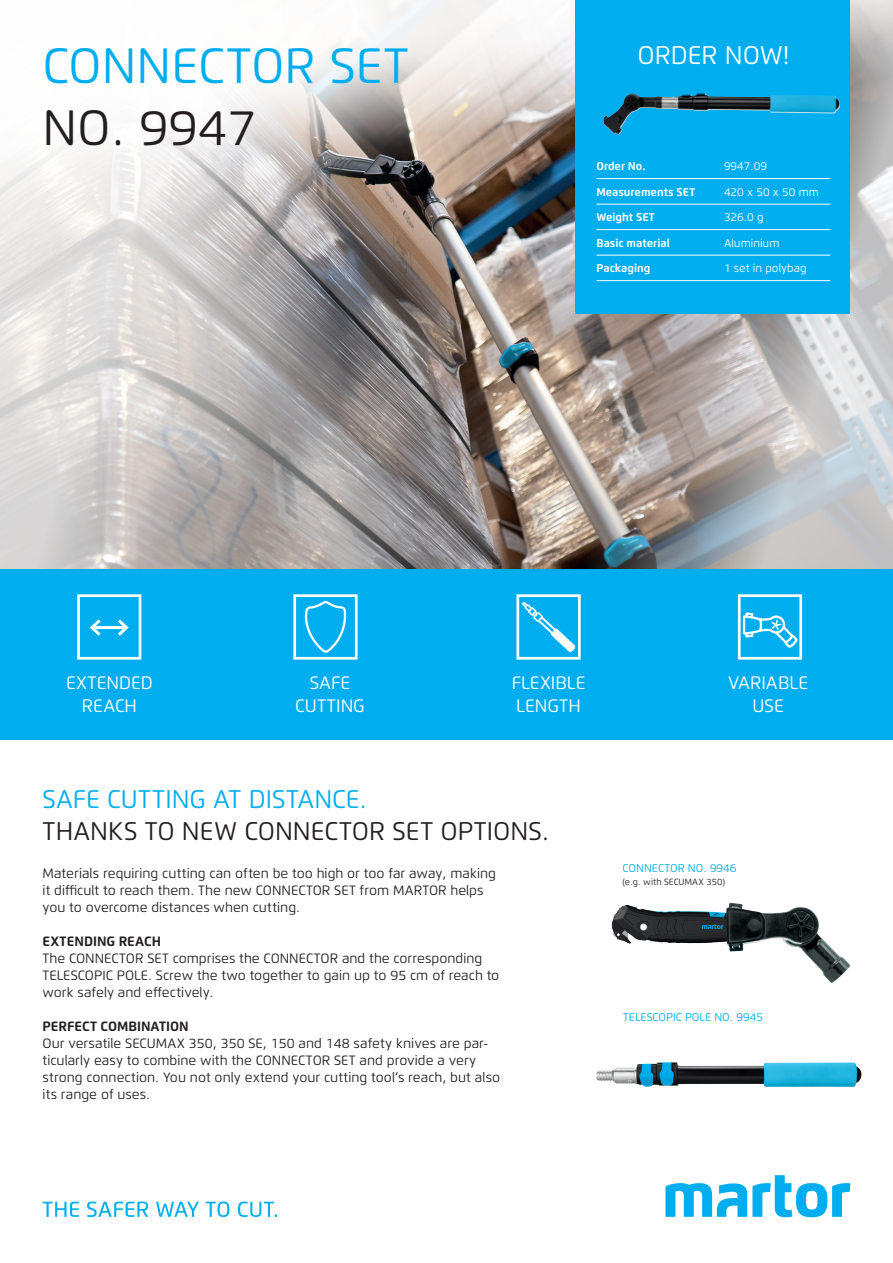
<style>
.page{position:relative;width:893px;height:1263px;background:#fff}
.page>*{position:absolute;margin:0;border:0;box-sizing:border-box;transform-origin:0 0}
.t1{font:49.5px "Flexo";color:#00aeef}
.t2{font:49.5px "Flexo";color:#231f20}
.t3{font:25.5px "Flexo";color:#231f20}
.t4{font:25.5px "Flexo";color:#00aeef}
.t5{font:25.5px "Flexo";color:#fff}
.t6{font:18px/23.4px "Flexo";color:#fff;text-align:center}
.t7{font:13.5px/17px "Flexo";color:#231f20}
.t8{font:700 13.5px "Flexo";color:#231f20}
.t9{font:700 11.25px "Flexo";color:#fff}
.t10{font:11.25px "Flexo";color:#fff}
.t11{font:11.25px "Flexo";color:#00aeef}
.t12{font:9px "Flexo";color:#231f20}
</style>
<div class="page">
<img style="left:438px;top:351px;width:129px;height:219px">
<svg style="left:0;top:351px;width:438px;height:219px;background:#b4b1b0"></svg>
<svg style="left:567px;top:351px;width:326px;height:219px;background:#b0aead"></svg>
<div style="left:0;top:570px;width:893px;height:170px;background:#00aeef"></div>
<svg style="left:77px;top:594px;width:65px;height:66px"></svg>
<svg style="left:293px;top:594px;width:65px;height:66px"></svg>
<svg style="left:0;top:0;width:893px;height:351px"></svg>
<svg style="left:737px;top:594px;width:66px;height:66px"></svg>
<img style="left:611px;top:903px;width:240px;height:80px">
<div style="left:575px;top:0;width:275px;height:313px;background:#00aeef"></div>
<hr style="left:724px;top:280px;width:106px;height:1px;background:#fff">
<hr style="left:596px;top:280px;width:128px;height:1px;background:#fff">
<hr style="left:724px;top:229px;width:106px;height:1px;background:#fff">
<hr style="left:596px;top:229px;width:128px;height:1px;background:#fff">
<hr style="left:724px;top:204px;width:106px;height:1px;background:#fff">
<hr style="left:596px;top:204px;width:128px;height:1px;background:#fff">
<hr style="left:724px;top:178px;width:106px;height:1px;background:#fff">
<hr style="left:596px;top:178px;width:128px;height:1px;background:#fff">
<hr style="left:596px;top:255px;width:128px;height:1px;background:#fff">
<hr style="left:724px;top:255px;width:106px;height:1px;background:#fff">
<svg style="left:665px;top:1175px;width:185px;height:42px"></svg>
<svg style="left:43px;top:1202px;width:36px;height:15px"></svg>
<svg style="left:87px;top:1201px;width:61px;height:16px"></svg>
<svg style="left:156px;top:1201px;width:43px;height:16px"></svg>
<svg style="left:206px;top:1201px;width:23px;height:16px"></svg>
<svg style="left:238px;top:1201px;width:39px;height:16px"></svg>
<svg style="left:516px;top:594px;width:65px;height:66px"></svg>
<img style="left:596px;top:1062px;width:266px;height:25px">
<img style="left:604px;top:92px;width:234px;height:43px">
<h1 class="t1" style="left:43px;top:36px;width:368px">CONNECTOR SET</h1>
<h1 class="t2" style="left:43px;top:97px;width:216px">NO. 9947</h1>
<h2 class="t5" style="left:637px;top:39px;width:153px">ORDER NOW!</h2>
<p class="t9" style="left:596px;top:159px;width:51px">Order No.</p>
<p class="t10" style="left:724px;top:159px;width:45px">9947.09</p>
<p class="t9" style="left:596px;top:185px;width:100px">Measurements SET</p>
<p class="t10" style="left:724px;top:185px;width:97px">420 x 50 x 50 mm</p>
<p class="t9" style="left:596px;top:210px;width:60px">Weight SET</p>
<p class="t10" style="left:724px;top:210px;width:41px">326.0 g</p>
<p class="t9" style="left:596px;top:236px;width:75px">Basic material</p>
<p class="t10" style="left:724px;top:236px;width:57px">Aluminium</p>
<p class="t9" style="left:596px;top:261px;width:56px">Packaging</p>
<p class="t10" style="left:724px;top:261px;width:84px">1 set in polybag</p>
<h3 class="t6" style="left:66px;top:671px;width:89px">EXTENDED<br>REACH</h3>
<h3 class="t6" style="left:512px;top:671px;width:75px;text-align:left">FLEXIBLE<br>LENGTH</h3>
<h3 class="t6" style="left:728px;top:671px;width:81px">VARIABLE<br>USE</h3>
<h3 class="t6" style="left:295px;top:671px;width:71px">SAFE<br>CUTTING</h3>
<h2 class="t4" style="left:43px;top:784px;width:326px">SAFE CUTTING AT DISTANCE.</h2>
<h2 class="t3" style="left:43px;top:815px;width:508px">THANKS TO NEW CONNECTOR SET OPTIONS.</h2>
<p class="t7" style="left:43px;top:865px;width:455px">Materials requiring cutting can often be too high or too far away, making it difficult to reach them. The new CONNECTOR SET from MARTOR helps you to overcome distances when cutting.</p>
<p class="t8" style="left:43px;top:933px;width:120px">EXTENDING REACH</p>
<p class="t7" style="left:43px;top:950px;width:458px">The CONNECTOR SET comprises the CONNECTOR and the corresponding<br>TELESCOPIC POLE. Screw the two together to gain up to 95 cm of reach to work safely and effectively.</p>
<p class="t8" style="left:43px;top:1018px;width:148px">PERFECT COMBINATION</p>
<p class="t7" style="left:43px;top:1035px;width:459px">Our versatile SECUMAX 350, 350 SE, 150 and 148 safety knives are par&shy;ticularly easy to combine with the CONNECTOR SET and provide a very strong connection. You not only extend your cutting tool‘s reach, but also its range of uses.</p>
<p class="t11" style="left:623px;top:861px;width:115px">CONNECTOR NO. 9946</p>
<p class="t12" style="left:623px;top:876px;width:104px">(e.g. with SECUMAX 350)</p>
<p class="t11" style="left:623px;top:1010px;width:141px">TELESCOPIC POLE NO. 9945</p>
</div>
